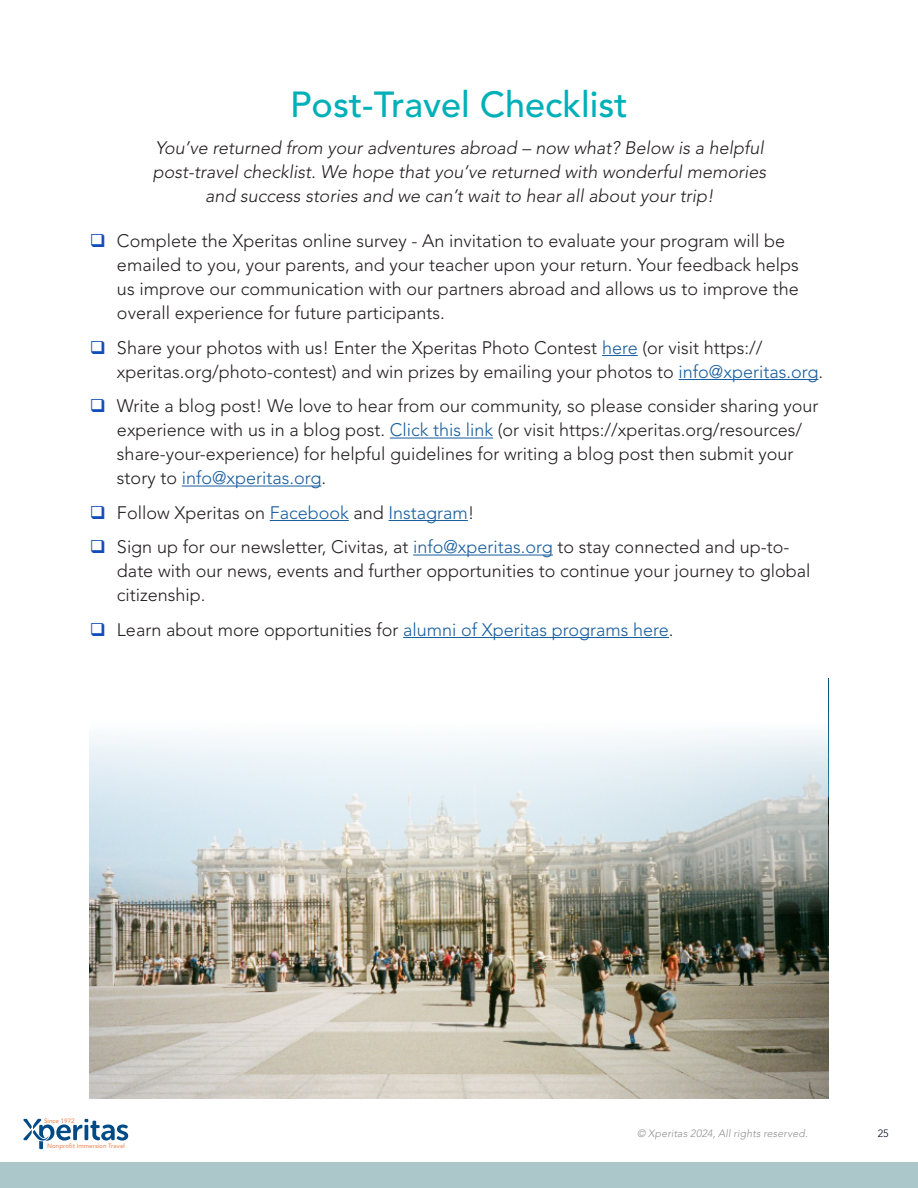
<style>
.page{position:relative;width:918px;height:1188px;background:#fff}
.page>*{position:absolute;margin:0;border:0;box-sizing:border-box;transform-origin:0 0}
.t1{font:500 36px "Avenir LT Std";color:#00b0b9}
.t2{font:300 18px/24px "Avenir LT Std";color:#231f20}
.t3{font:italic 300 18px/24px "Avenir LT Std";color:#231f20;text-align:center}
.t4{font:italic 300 10.5px "Avenir LT Std";letter-spacing:.02em;color:#8f8f8f}
.t5{font:300 10.5px "Avenir LT Std";color:#030521}
.t6{font:500 6.3px "Avenir LT Std";color:#f28b5a}
.s1{color:#175d9e}
</style>
<div class="page">
<div style="left:0;top:1162px;width:918px;height:26px;background:#abc7ca"></div>
<svg style="left:23px;top:1119px;width:105px;height:30px"></svg>
<img style="left:90px;top:914px;width:738px;height:184px">
<svg style="left:90px;top:485px;width:738px;height:429px"></svg>
<hr style="left:602px;top:355px;width:36px;height:1px;background:#175d9e">
<hr style="left:679px;top:379px;width:139px;height:1px;background:#175d9e">
<hr style="left:390px;top:438px;width:103px;height:1px;background:#175d9e">
<hr style="left:182px;top:486px;width:139px;height:1px;background:#175d9e">
<hr style="left:270px;top:520px;width:79px;height:1px;background:#175d9e">
<hr style="left:389px;top:520px;width:79px;height:1px;background:#175d9e">
<hr style="left:413px;top:555px;width:140px;height:1px;background:#175d9e">
<hr style="left:403px;top:637px;width:266px;height:1px;background:#175d9e">
<svg style="left:92px;top:506px;width:13px;height:13px"></svg>
<svg style="left:92px;top:540px;width:13px;height:13px"></svg>
<svg style="left:92px;top:623px;width:13px;height:13px"></svg>
<p class="t1" style="left:290px;top:84px;width:339px">Post-Travel Checklist</p>
<p class="t3" style="left:153px;top:136px;width:615px">You’ve returned from your adventures abroad – now what? Below is a helpful post-travel checklist. We hope that you’ve returned with wonderful memories and success stories and we can’t wait to hear all about your trip!</p>
<p class="t2" style="left:117px;top:229px;width:683px">Complete the Xperitas online survey - An invitation to evaluate your program will be emailed to you, your parents, and your teacher upon your return. Your feedback helps us improve our communication with our partners abroad and allows us to improve the overall experience for future participants.</p>
<p class="t2" style="left:117px;top:336px;width:708px">Share your photos with us! Enter the Xperitas Photo Contest <span class="s1">here</span> (or visit https:// xperitas.org/photo-contest) and win prizes by emailing your photos to <span class="s1">info@xperitas.org</span>.</p>
<p class="t2" style="left:117px;top:394px;width:703px">Write a blog post! We love to hear from our community, so please consider sharing your experience with us in a blog post. <span class="s1">Click this link</span> (or visit https://xperitas.org/resources/ share-your-experience) for helpful guidelines for writing a blog post then submit your story to <span class="s1">info@xperitas.org</span>.</p>
<p class="t2" style="left:117px;top:501px;width:359px">Follow Xperitas on <span class="s1">Facebook</span> and <span class="s1">Instagram</span>!</p>
<p class="t2" style="left:117px;top:535px;width:695px">Sign up for our newsletter, Civitas, at <span class="s1">info@xperitas.org</span> to stay connected and up-to&shy;date with our news, events and further opportunities to continue your journey to global citizenship.</p>
<p class="t2" style="left:117px;top:618px;width:558px">Learn about more opportunities for <span class="s1">alumni of Xperitas programs here</span>.</p>
<p class="t6" style="left:44px;top:1118px;width:32px">Since 1972</p>
<p class="t4" style="left:637px;top:1127px;width:172px">© Xperitas 2024, All rights reserved.</p>
<p class="t5" style="left:878px;top:1127px;width:12px">25</p>
<p class="t6" style="left:47px;top:1142px;width:79px">Nonprofit Immersion Travel</p>
</div>
